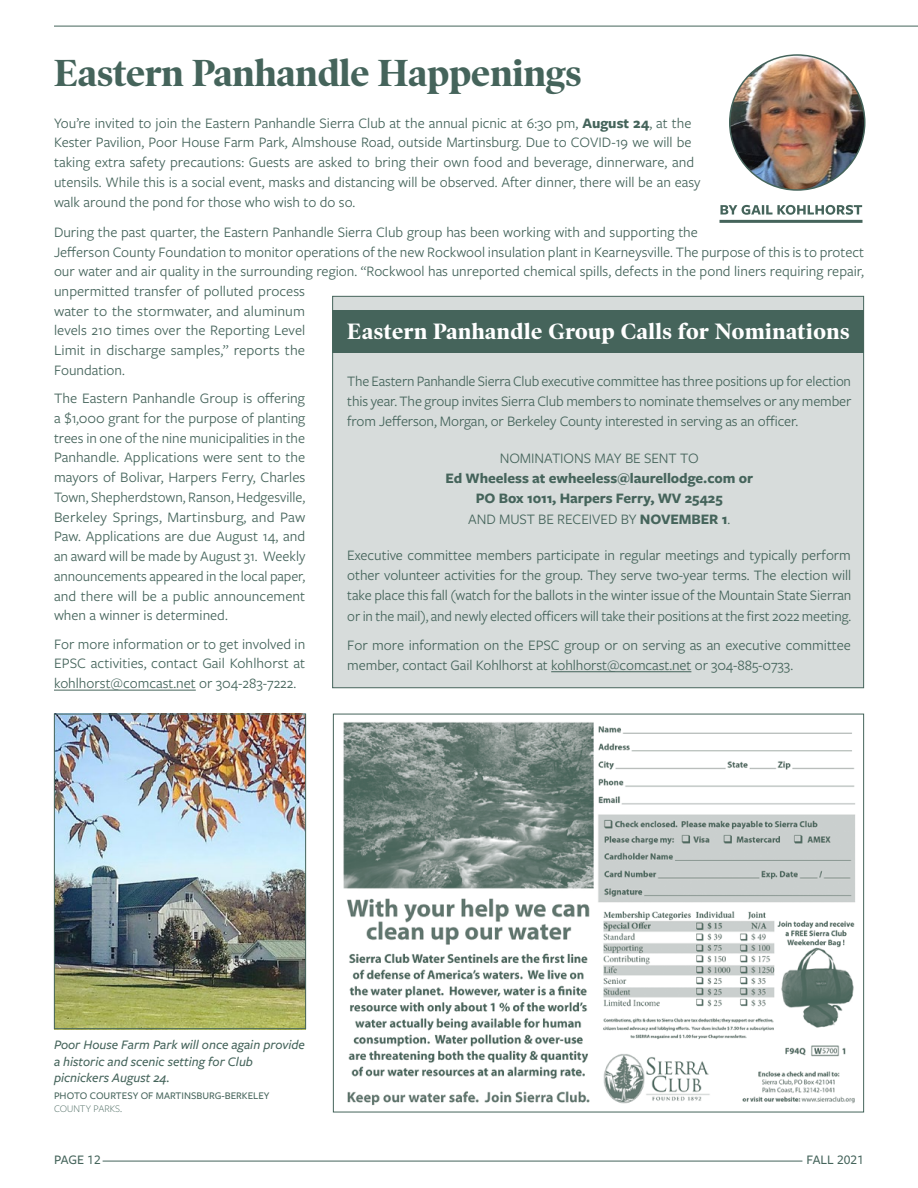
<style>
.page{position:relative;width:918px;height:1188px;background:#fff}
.page>*{position:absolute;margin:0;border:0;box-sizing:border-box;transform-origin:0 0}
.t1{font:700 38.1px "Poynter OS Disp";color:#45645b}
.t2{font:700 22.5px "Poynter OS Disp";letter-spacing:.025em;color:#fff}
.t3{font:15px/19.8px "Freight Sans Pro";color:#45645b;text-align:justify}
.t4{font:700 15px/20.2px "Freight Sans Pro";letter-spacing:-.005em;color:#45645b;text-align:center}
.t5{font:italic 500 13.5px/16.5px "Freight Sans Pro";color:#45645b}
.t6{font:500 13.5px "Freight Sans Pro";color:#45645b}
.t7{font:500 10.5px/13.5px "Freight Sans Pro";color:#45645b}
.s1{font-weight:700}
.s2{font-weight:400}
.s3{font-weight:300}
.s4{font-weight:300;font-size:13.5px}
</style>
<div class="page">
<hr style="left:103px;top:1161px;width:699px;height:1px;background:#45645b">
<hr style="left:54px;top:26px;width:864px;height:1px;background:#45645b">
<svg style="left:720px;top:205px;width:142px;height:10px"></svg>
<hr style="left:720px;top:220px;width:142px;height:3px;background:#45645b">
<img style="left:730px;top:55px;width:135px;height:135px;border-radius:68px">
<hr style="left:54px;top:690px;width:142px;height:1px;background:#45645b">
<div style="left:332px;top:296px;width:532px;height:392px;background:#d7dcdb;border:1px solid #45645b"></div>
<div style="left:332px;top:310px;width:532px;height:43px;background:#45645b"></div>
<hr style="left:551px;top:671px;width:140px;height:1px;background:#45645b">
<img style="left:56px;top:716px;width:248px;height:311px">
<div style="left:54px;top:714px;width:252px;height:315px;border:1px solid #45645b"></div>
<img style="left:343px;top:722px;width:512px;height:384px">
<h1 class="t1" style="left:54px;top:51px;width:529px">Eastern Panhandle Happenings</h1>
<p class="t3" style="left:54px;top:112px;width:648px;text-align:left">You’re invited to join the Eastern Panhandle Sierra Club at the annual picnic at 6:30 pm, <span class="s1">August 24</span>, at the Kester Pavilion, Poor House Farm Park, Almshouse Road, outside Martinsburg. Due to COVID-19 we will be taking extra safety precautions: Guests are asked to bring their own food and beverage, dinnerware, and utensils. While this is a social event, masks and distancing will be observed. After dinner, there will be an easy walk around the pond for those who wish to do so.</p>
<p class="t3" style="left:54px;top:221px;width:812px;text-align:left">During the past quarter, the Eastern Panhandle Sierra Club group has been working with and supporting the<br>Jefferson County Foundation to monitor operations of the new Rockwool insulation plant in Kearneysville. The purpose of this is to protect our water and air quality in the surrounding region. “Rockwool has unreported chemical spills, defects in the pond liners requiring repair, unpermitted transfer of polluted process<br>water to the stormwater, and aluminum<br>levels 210 times over the Reporting Level<br>Limit in discharge samples,” reports the<br>Foundation.</p>
<p class="t3" style="left:54px;top:388px;width:253px">The Eastern Panhandle Group is offering a $1,000 grant for the purpose of planting trees in one of the nine municipalities in the Panhandle. Applications were sent to the mayors of Bolivar, Harpers Ferry, Charles Town, Shepherdstown, Ranson, Hedgesville, Berkeley Springs, Martinsburg, and Paw Paw. Applications are due August 14, and an award will be made by August 31. Weekly announcements appeared in the local paper, and there will be a public announcement when a winner is determined.</p>
<p class="t3" style="left:54px;top:633px;width:253px">For more information or to get involved in EPSC activities, contact Gail Kohlhorst at kohlhorst@comcast.net or 304-283-7222.</p>
<h2 class="t2" style="left:347px;top:318px;width:504px">Eastern Panhandle Group Calls for Nominations</h2>
<p class="t3" style="left:347px;top:370px;width:506px;line-height:20.2px">The Eastern Panhandle Sierra Club executive committee has three positions up for election this year. The group invites Sierra Club members to nominate themselves or any member from Jefferson, Morgan, or Berkeley County interested in serving as an officer.</p>
<p class="t3" style="left:500px;top:448px;width:201px">NOMINATIONS MAY BE SENT TO</p>
<p class="t4" style="left:445px;top:468px;width:309px">Ed Wheeless at ewheeless@laurellodge.com or<br>PO Box 1011, Harpers Ferry, WV 25425<br><span class="s2">AND MUST BE RECEIVED BY</span> NOVEMBER 1<span class="s2">.</span></p>
<p class="t3" style="left:347px;top:544px;width:506px;line-height:20.2px">Executive committee members participate in regular meetings and typically perform other volunteer activities for the group. They serve two-year terms. The election will take place this fall (watch for the ballots in the winter issue of the Mountain State Sierran or in the mail), and newly elected officers will take their positions at the first 2022 meeting.</p>
<p class="t3" style="left:347px;top:634px;width:505px;line-height:20.2px">For more information on the EPSC group or on serving as an executive committee member, contact Gail Kohlhorst at kohlhorst@comcast.net or 304-885-0733.</p>
<p class="t5" style="left:54px;top:1036px;width:253px">Poor House Farm Park will once again provide a historic and scenic setting for Club picnickers August 24.</p>
<p class="t7" style="left:54px;top:1088px;width:217px">PHOTO COURTESY OF MARTINSBURG-BERKELEY<br><span class="s3">COUNTY PARKS</span><span class="s4">.</span></p>
<p class="t6" style="left:54px;top:1151px;width:48px">PAGE 12</p>
<p class="t6" style="left:807px;top:1151px;width:59px">FALL 2021</p>
</div>
